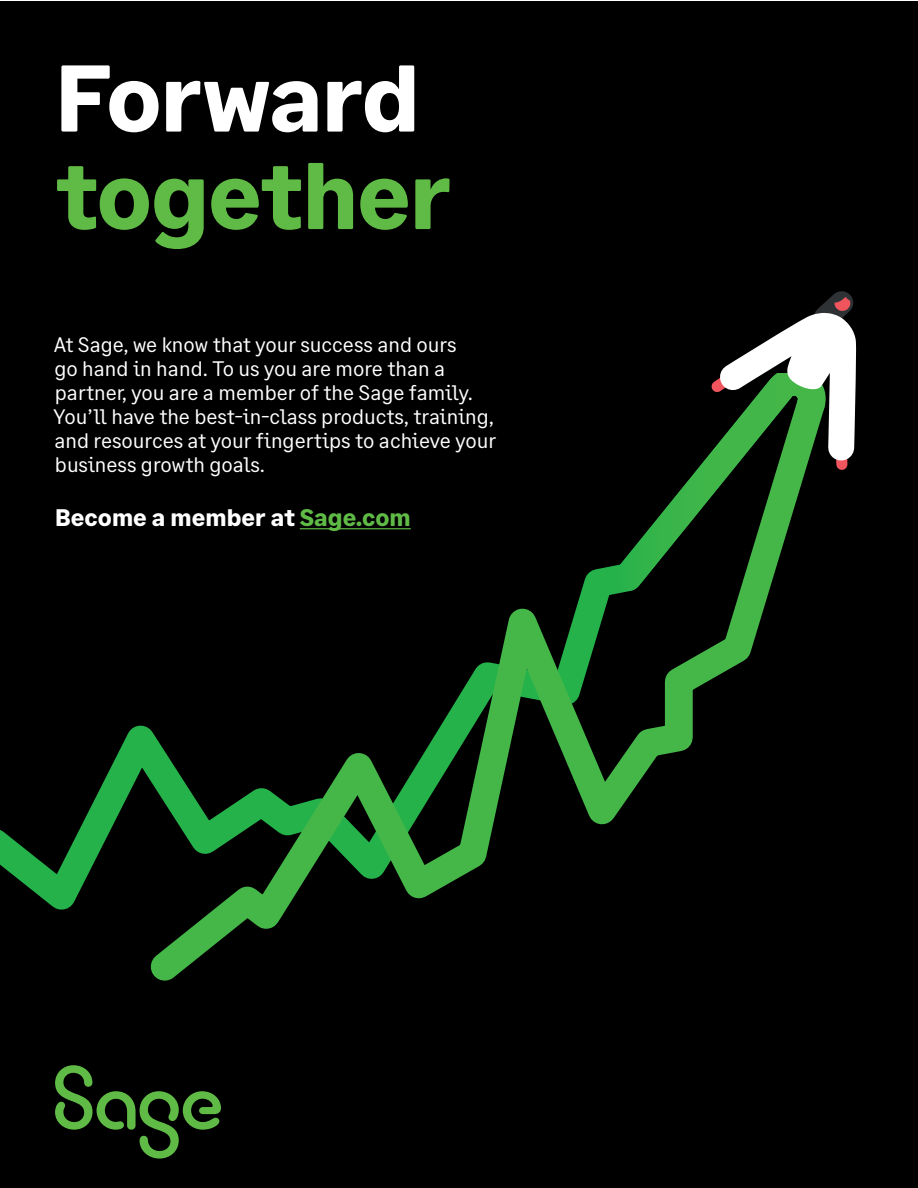
<style>
.page{position:relative;width:918px;height:1188px;background:#fff}
.page>*{position:absolute;margin:0;border:0;box-sizing:border-box;transform-origin:0 0}
.t1{font:700 94.5px/97.5px "Sage Text";letter-spacing:-.015em;color:#60bb46}
.t2{font:700 24px "Sage Text";color:#fff}
.t3{font:21px/24px "Sage Text";color:#fff}
.s1{color:#fff}
.s2{color:#60bb46}
</style>
<div class="page">
<div style="left:0;top:2px;width:918px;height:1186px;background:#000001"></div>
<svg style="left:0;top:738px;width:126px;height:172px"></svg>
<svg style="left:126px;top:528px;width:636px;height:453px"></svg>
<svg style="left:589px;top:463px;width:216px;height:153px"></svg>
<svg style="left:702px;top:291px;width:155px;height:183px"></svg>
<hr style="left:300px;top:528px;width:111px;height:1px;background:#60bb46">
<svg style="left:55px;top:1065px;width:166px;height:94px"></svg>
<p class="t1" style="left:55px;top:51px;width:397px"><span class="s1">Forward </span>together</p>
<p class="t3" style="left:54px;top:333px;width:444px">At Sage, we know that your success and ours<br>go hand in hand. To us you are more than a partner, you are a member of the Sage family.<br>You’ll have the best-in-class products, training, and resources at your fingertips to achieve your business growth goals.</p>
<p class="t2" style="left:55px;top:503px;width:357px">Become a member at <span class="s2">Sage.com</span></p>
</div>
